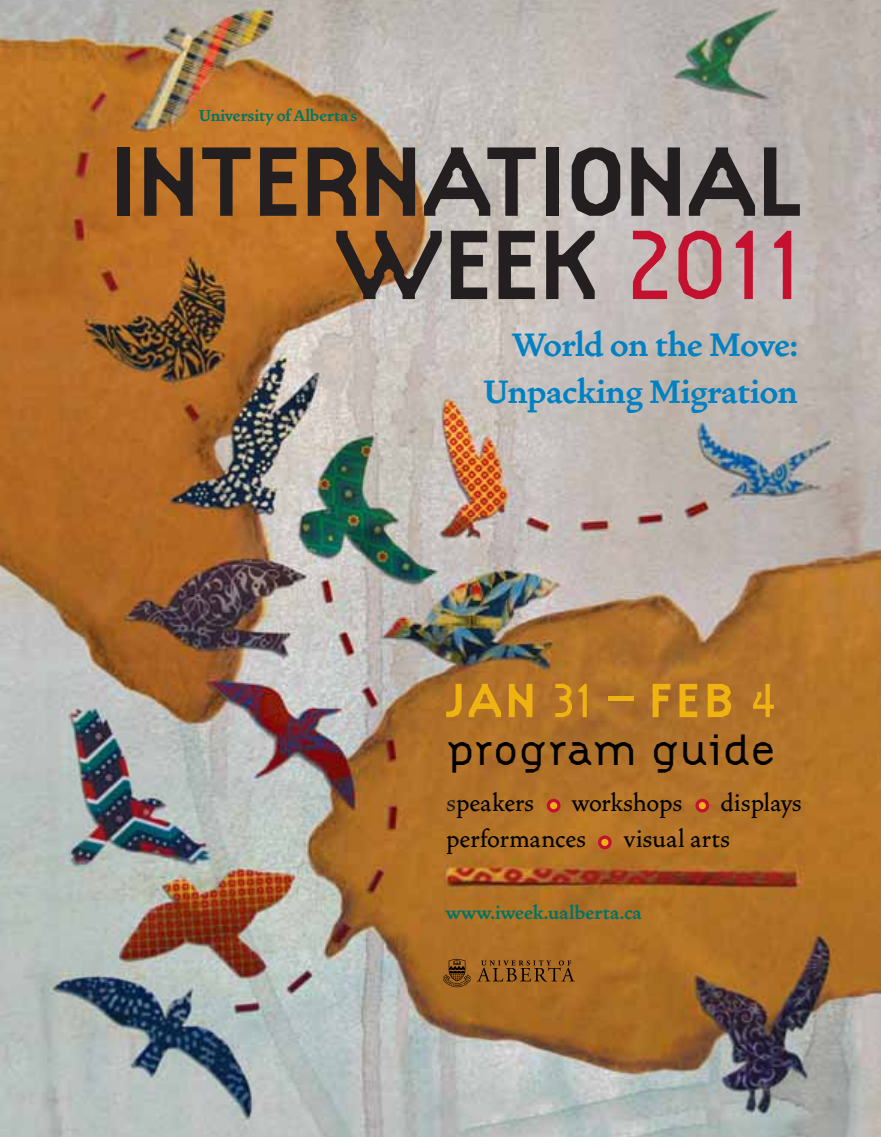
<style>
.page{position:relative;width:881px;height:1137px;background:#fff}
.page>*{position:absolute;margin:0;border:0;box-sizing:border-box;transform-origin:0 0}
.t1{font:700 102.45px/83.2px "Simplex";letter-spacing:-.025em;color:#231f20;text-align:right}
.t2{font:700 49.95px "Simplex";letter-spacing:.06em;color:#eeb211}
.t3{font:300 45.75px "Simplex";letter-spacing:-.02em;color:#000}
.t4{font:700 40.8px/46.7px "Vendetta";letter-spacing:-.005em;color:#0081c3;text-align:right}
.t5{font:500 30px "Vendetta";color:#000}
.t6{font:700 23.25px "Vendetta";letter-spacing:.005em;color:#007566}
.t7{font:19.95px "Vendetta Bold Lining Figs";color:#007566}
.s1{color:#c41130}
.s2{font-weight:300;color:#c41130}
.s3{color:#231f20}
</style>
<div class="page">
<img style="left:0;top:0;width:880px;height:1137px">
<svg style="left:476px;top:960px;width:98px;height:21px"></svg>
<svg style="left:443px;top:959px;width:27px;height:28px"></svg>
<svg style="left:546px;top:798px;width:14px;height:15px"></svg>
<div style="left:549px;top:802px;width:8px;height:7px;background:#eeb211;border-radius:50%"></div>
<svg style="left:694px;top:798px;width:15px;height:15px"></svg>
<div style="left:698px;top:802px;width:7px;height:7px;background:#eeb211;border-radius:50%"></div>
<svg style="left:597px;top:835px;width:14px;height:14px"></svg>
<svg style="left:600px;top:838px;width:8px;height:8px"></svg>
<p class="t7" style="left:198px;top:107px;width:160px">University of Alberta’s</p>
<h1 class="t1" style="left:107px;top:144px;width:697px">INTERNATIONAL<br>WEEK <span class="s1">2</span><span class="s2">0</span><span class="s1">11</span></h1>
<h3 class="t4" style="left:483px;top:322px;width:316px">World on the Move:<br>Unpacking Migration</h3>
<h2 class="t2" style="left:446px;top:681px;width:333px">JAN 31 – FEB 4</h2>
<h3 class="t3" style="left:446px;top:732px;width:331px">program guide</h3>
<p class="t5" style="left:446px;top:789px;width:90px"><span class="s3">s</span>peakers</p>
<p class="t5" style="left:572px;top:789px;width:112px">workshops</p>
<p class="t5" style="left:720px;top:789px;width:83px">displays</p>
<p class="t5" style="left:446px;top:825px;width:142px">performances</p>
<p class="t5" style="left:624px;top:825px;width:108px">visual arts</p>
<p class="t6" style="left:446px;top:901px;width:197px">www.iweek.ualberta.ca</p>
</div>
